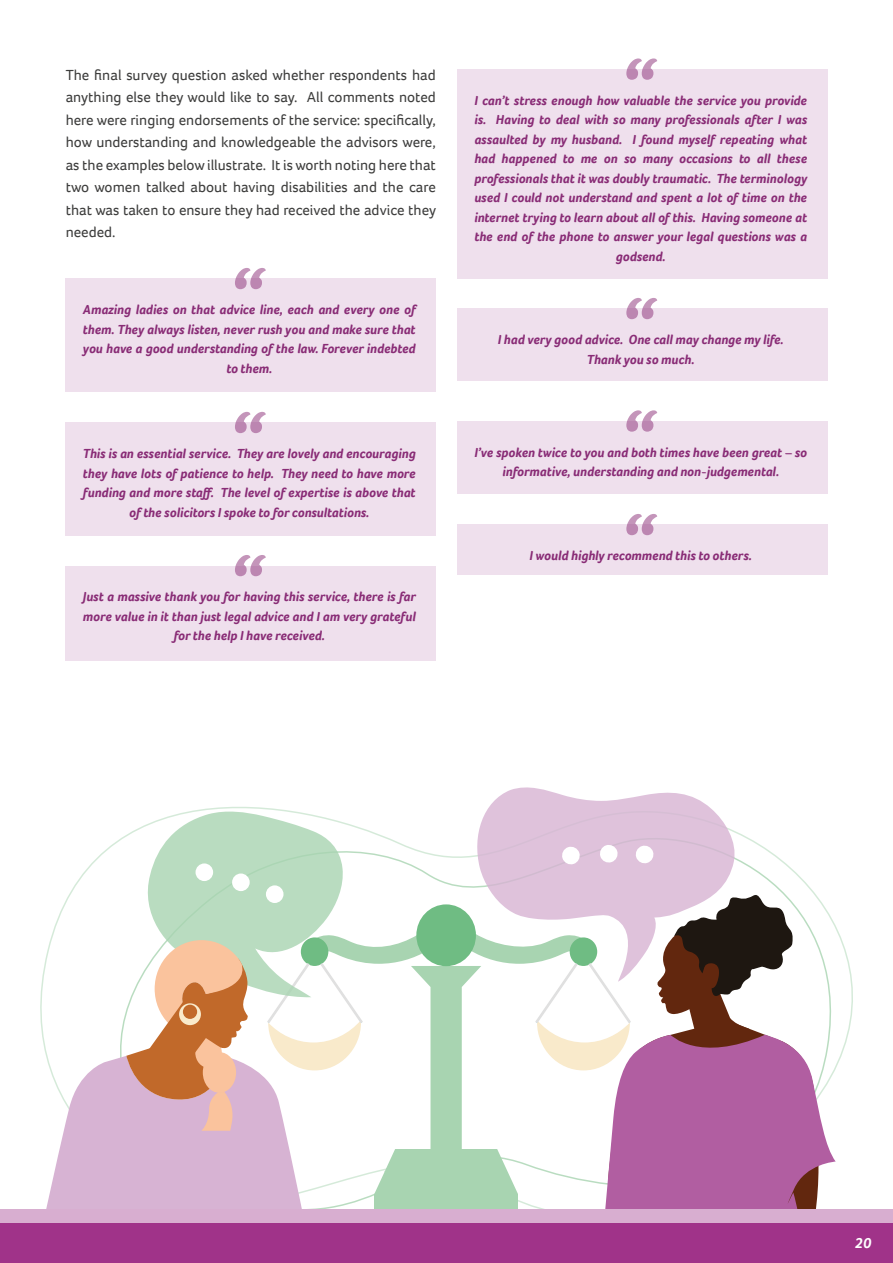
<style>
.page{position:relative;width:893px;height:1263px;background:#fff}
.page>*{position:absolute;margin:0;border:0;box-sizing:border-box;transform-origin:0 0}
.t1{font:15px/22.5px "Foco";color:#3d3d3c;text-align:justify}
.t2{font:italic 700 15px "Foco";color:#fff}
.t3{font:italic 700 13.5px/19.5px "Foco";color:#892c76;text-align:center}
</style>
<div class="page">
<div style="left:0;top:1209px;width:893px;height:54px;background:#d8aed0"></div>
<div style="left:0;top:1223px;width:893px;height:40px;background:#a03389"></div>
<div style="left:66px;top:279px;width:370px;height:113px;background:#efe0ed"></div>
<svg style="left:235px;top:268px;width:31px;height:21px"></svg>
<div style="left:66px;top:422px;width:370px;height:114px;background:#efe0ed"></div>
<svg style="left:235px;top:412px;width:31px;height:21px"></svg>
<div style="left:457px;top:69px;width:370px;height:209px;background:#efe0ed"></div>
<svg style="left:626px;top:58px;width:31px;height:22px"></svg>
<div style="left:66px;top:566px;width:370px;height:94px;background:#efe0ed"></div>
<svg style="left:235px;top:555px;width:31px;height:21px"></svg>
<div style="left:457px;top:309px;width:370px;height:72px;background:#efe0ed"></div>
<svg style="left:626px;top:298px;width:31px;height:21px"></svg>
<div style="left:457px;top:421px;width:370px;height:73px;background:#efe0ed"></div>
<svg style="left:626px;top:410px;width:31px;height:22px"></svg>
<div style="left:457px;top:525px;width:370px;height:50px;background:#efe0ed"></div>
<svg style="left:626px;top:514px;width:31px;height:21px"></svg>
<svg style="left:486px;top:787px;width:228px;height:24px;fill:#dfc2db"></svg>
<svg style="left:45px;top:811px;width:791px;height:397px"></svg>
<p class="t1" style="left:66px;top:63px;width:372px">The final survey question asked whether respondents had anything else they would like to say. All comments noted here were ringing endorsements of the service: specifically, how understanding and knowledgeable the advisors were, as the examples below illustrate. It is worth noting here that two women talked about having disabilities and the care that was taken to ensure they had received the advice they needed.</p>
<p class="t3" style="left:83px;top:300px;width:335px">Amazing ladies on that advice line, each and every one of them. They always listen, never rush you and make sure that you have a good understanding of the law. Forever indebted to them.</p>
<p class="t3" style="left:83px;top:444px;width:334px">This is an essential service. They are lovely and encouraging they have lots of patience to help. They need to have more funding and more staff. The level of expertise is above that of the solicitors I spoke to for consultations.</p>
<p class="t3" style="left:83px;top:587px;width:334px">Just a massive thank you for having this service, there is far more value in it than just legal advice and I am very grateful for the help I have received.</p>
<p class="t3" style="left:474px;top:90px;width:334px">I can’t stress enough how valuable the service you provide is. Having to deal with so many professionals after I was assaulted by my husband. I found myself repeating what had happened to me on so many occasions to all these professionals that it was doubly traumatic. The terminology used I could not understand and spent a lot of time on the internet trying to learn about all of this. Having someone at the end of the phone to answer your legal questions was a godsend.</p>
<p class="t3" style="left:498px;top:330px;width:287px">I had very good advice. One call may change my life.</p>
<p class="t3" style="left:587px;top:349px;width:109px">Thank you so much.</p>
<p class="t3" style="left:474px;top:442px;width:334px">I’ve spoken twice to you and both times have been great – so informative, understanding and non-judgemental.</p>
<p class="t3" style="left:530px;top:546px;width:224px">I would highly recommend this to others.</p>
<p class="t2" style="left:855px;top:1233px;width:18px">20</p>
</div>
